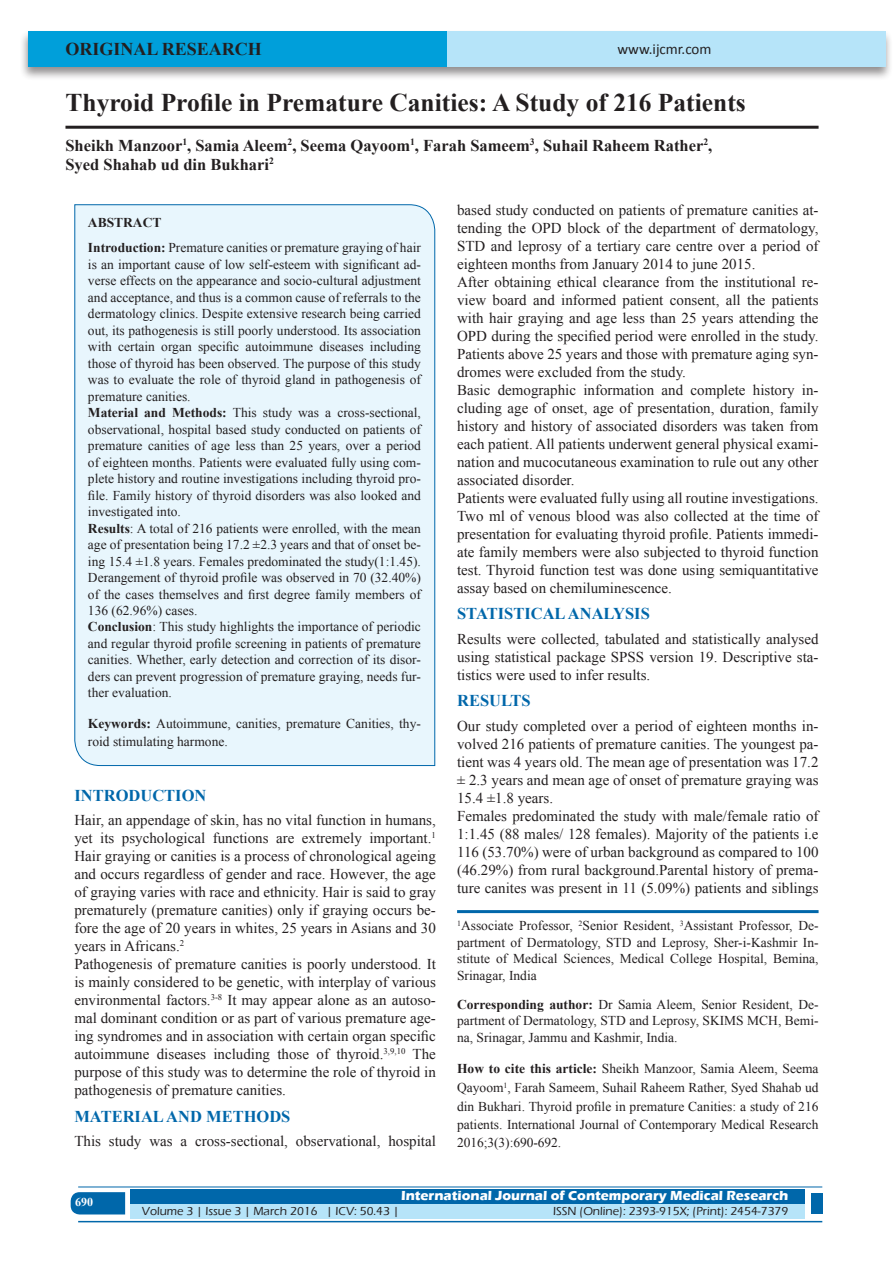
<style>
.page{position:relative;width:893px;height:1263px;background:#fff}
.page>*{position:absolute;margin:0;border:0;box-sizing:border-box;transform-origin:0 0}
.A_Title_New{font:700 25.5px "Times New Roman";color:#231f20}
.AT_new{font:700 18px "Times New Roman";color:#231f20}
.AU-New{font:700 16.5px/18.8px "Times New Roman";color:#231f20}
.t1{font:700 16.5px "Times New Roman";color:#0067aa}
.TX_New{font:15px/18px "Times New Roman";color:#231f20;text-align:justify}
.t2{font:15px "Calibri";color:#231f20}
.HTC_new{font:13.5px/16.5px "Times New Roman";color:#231f20}
.Affi_New{font:13.5px/16.5px "Times New Roman";color:#231f20;text-align:justify}
.Corresponding{font:13.5px/16.5px "Times New Roman";color:#231f20;text-align:justify}
.t3{font:700 13.5px "Eras ITC";color:#fff}
.t4{font:500 12px "Eras ITC";color:#231f20}
.t5{font:700 12px "Times New Roman";color:#fff}
.s1{font-weight:700}
</style>
<div class="page">
<div style="left:19px;top:29px;width:874px;height:52px;background:#231f20;opacity:.5"></div>
<div style="left:28px;top:31px;width:857px;height:35px;background:#b6e4f9"></div>
<div style="left:28px;top:31px;width:418px;height:35px;background:#009fda"></div>
<svg style="left:71px;top:1192px;width:54px;height:22px"></svg>
<div style="left:130px;top:1189px;width:674px;height:15px;background:#0067aa"></div>
<div style="left:130px;top:1204px;width:674px;height:15px;background:#b6e4f9"></div>
<hr style="left:78px;top:1186px;width:744px;height:1px;background:#0067aa">
<hr style="left:78px;top:1221px;width:744px;height:1px;background:#0067aa">
<div style="left:811px;top:1193px;width:11px;height:21px;background:#0067aa"></div>
<hr style="left:65px;top:126px;width:754px;height:3px;background:#231f20">
<div style="left:74px;top:204px;width:361px;height:562px;background:#e8f6fd"></div>
<hr style="left:457px;top:910px;width:362px;height:3px;background:#0067aa">
<p class="AT_new" style="left:65px;top:36px;width:198px">ORIGINAL RESEARCH</p>
<p class="t2" style="left:617px;top:40px;width:96px">www.ijcmr.com</p>
<p class="A_Title_New" style="left:65px;top:85px;width:682px">Thyroid Profile in Premature Canities: A Study of 216 Patients</p>
<p class="AU-New" style="left:65px;top:136px;width:648px">Sheikh Manzoor<sup>1</sup>, Samia Aleem<sup>2</sup>, Seema Qayoom<sup>1</sup>, Farah Sameem<sup>3</sup>, Suhail Raheem Rather<sup>2</sup>,<br>Syed Shahab ud din Bukhari<sup>2</sup></p>
<p class="HTC_new" style="left:88px;top:210px;width:335px;line-height:25px"><span class="s1">ABSTRACT<br>Introduction:</span> Premature canities or premature graying of hair</p>
<p class="HTC_new" style="left:88px;top:256px;width:335px">is an important cause of low self-esteem with significant ad&shy;verse effects on the appearance and socio-cultural adjustment and acceptance, and thus is a common cause of referrals to the dermatology clinics. Despite extensive research being carried out, its pathogenesis is still poorly understood. Its association with certain organ specific autoimmune diseases including those of thyroid has been observed. The purpose of this study was to evaluate the role of thyroid gland in pathogenesis of premature canities.<br><span class="s1">Material and Methods:</span> This study was a cross-sectional, observational, hospital based study conducted on patients of premature canities of age less than 25 years, over a period of eighteen months. Patients were evaluated fully using com&shy;plete history and routine investigations including thyroid pro&shy;file. Family history of thyroid disorders was also looked and investigated into.<br><span class="s1">Results</span>: A total of 216 patients were enrolled, with the mean age of presentation being 17.2 ±2.3 years and that of onset be&shy;ing 15.4 ±1.8 years. Females predominated the study(1:1.45).<br>Derangement of thyroid profile was observed in 70 (32.40%) of the cases themselves and first degree family members of 136 (62.96%) cases.<br><span class="s1">Conclusion</span>: This study highlights the importance of periodic and regular thyroid profile screening in patients of premature canities. Whether, early detection and correction of its disor&shy;ders can prevent progression of premature graying, needs fur&shy;ther evaluation.</p>
<p class="HTC_new" style="left:88px;top:714px;width:335px;line-height:18px"><span class="s1">Keywords:</span> Autoimmune, canities, premature Canities, thy&shy;roid stimulating harmone.</p>
<h1 class="t1" style="left:74px;top:784px;width:133px">INTRODUCTION</h1>
<p class="TX_New" style="left:74px;top:811px;width:363px">Hair, an appendage of skin, has no vital function in humans, yet its psychological functions are extremely important.<sup>1<br></sup>Hair graying or canities is a process of chronological ageing and occurs regardless of gender and race. However, the age of graying varies with race and ethnicity. Hair is said to gray prematurely (premature canities) only if graying occurs be&shy;fore the age of 20 years in whites, 25 years in Asians and 30 years in Africans.<sup>2</sup></p>
<p class="TX_New" style="left:74px;top:955px;width:363px">Pathogenesis of premature canities is poorly understood. It is mainly considered to be genetic, with interplay of various environmental factors.<sup>3-8</sup> It may appear alone as an autoso&shy;mal dominant condition or as part of various premature age&shy;ing syndromes and in association with certain organ specific autoimmune diseases including those of thyroid.<sup>3,9,10</sup> The purpose of this study was to determine the role of thyroid in pathogenesis of premature canities.</p>
<h1 class="t1" style="left:74px;top:1105px;width:218px">MATERIAL AND METHODS</h1>
<p class="TX_New" style="left:74px;top:1132px;width:363px">This study was a cross-sectional, observational, hospital</p>
<p class="TX_New" style="left:457px;top:200px;width:363px">based study conducted on patients of premature canities at&shy;tending the OPD block of the department of dermatology, STD and leprosy of a tertiary care centre over a period of eighteen months from January 2014 to june 2015.</p>
<p class="TX_New" style="left:457px;top:272px;width:363px">After obtaining ethical clearance from the institutional re&shy;view board and informed patient consent, all the patients with hair graying and age less than 25 years attending the OPD during the specified period were enrolled in the study.<br>Patients above 25 years and those with premature aging syn&shy;dromes were excluded from the study.</p>
<p class="TX_New" style="left:457px;top:380px;width:363px">Basic demographic information and complete history in&shy;cluding age of onset, age of presentation, duration, family history and history of associated disorders was taken from each patient. All patients underwent general physical exami&shy;nation and mucocutaneous examination to rule out any other associated disorder.</p>
<p class="TX_New" style="left:457px;top:488px;width:363px">Patients were evaluated fully using all routine investigations.<br>Two ml of venous blood was also collected at the time of presentation for evaluating thyroid profile. Patients immedi&shy;ate family members were also subjected to thyroid function test. Thyroid function test was done using semiquantitative assay based on chemiluminescence.</p>
<h1 class="t1" style="left:457px;top:602px;width:194px">STATISTICAL ANALYSIS</h1>
<p class="TX_New" style="left:457px;top:629px;width:363px">Results were collected, tabulated and statistically analysed using statistical package SPSS version 19. Descriptive sta&shy;tistics were used to infer results.</p>
<h1 class="t1" style="left:457px;top:689px;width:75px">RESULTS</h1>
<p class="TX_New" style="left:457px;top:716px;width:363px">Our study completed over a period of eighteen months in&shy;volved 216 patients of premature canities. The youngest pa&shy;tient was 4 years old. The mean age of presentation was 17.2 ± 2.3 years and mean age of onset of premature graying was 15.4 ±1.8 years.</p>
<p class="TX_New" style="left:457px;top:806px;width:363px">Females predominated the study with male/female ratio of 1:1.45 (88 males/ 128 females). Majority of the patients i.e 116 (53.70%) were of urban background as compared to 100 (46.29%) from rural background.Parental history of prema&shy;ture canites was present in 11 (5.09%) patients and siblings</p>
<p class="Affi_New" style="left:457px;top:917px;width:363px"><sup>1</sup>Associate Professor, <sup>2</sup>Senior Resident, <sup>3</sup>Assistant Professor, De&shy;partment of Dermatology, STD and Leprosy, Sher-i-Kashmir In&shy;stitute of Medical Sciences, Medical College Hospital, Bemina, Srinagar, India</p>
<p class="Corresponding" style="left:457px;top:996px;width:363px"><span class="s1">Corresponding author:</span> Dr Samia Aleem, Senior Resident, De&shy;partment of Dermatology, STD and Leprosy, SKIMS MCH, Bemi&shy;na, Srinagar, Jammu and Kashmir, India.</p>
<p class="HTC_new" style="left:457px;top:1059px;width:363px;line-height:18.3px;text-align:justify"><span class="s1">How to cite this article:</span> Sheikh Manzoor, Samia Aleem, Seema Qayoom<sup>1</sup>, Farah Sameem, Suhail Raheem Rather, Syed Shahab ud din Bukhari. Thyroid profile in premature Canities: a study of 216 patients. International Journal of Contemporary Medical Research 2016;3(3):690-692.</p>
<h4 class="t5" style="left:75px;top:1194px;width:19px">690</h4>
<p class="t3" style="left:401px;top:1188px;width:389px">International Journal of Contemporary Medical Research</p>
<p class="t4" style="left:142px;top:1204px;width:259px">Volume 3 | Issue 3 | March 2016 | ICV: 50.43 |</p>
<p class="t4" style="left:553px;top:1204px;width:237px">ISSN (Online): 2393-915X; (Print): 2454-7379</p>
</div>
